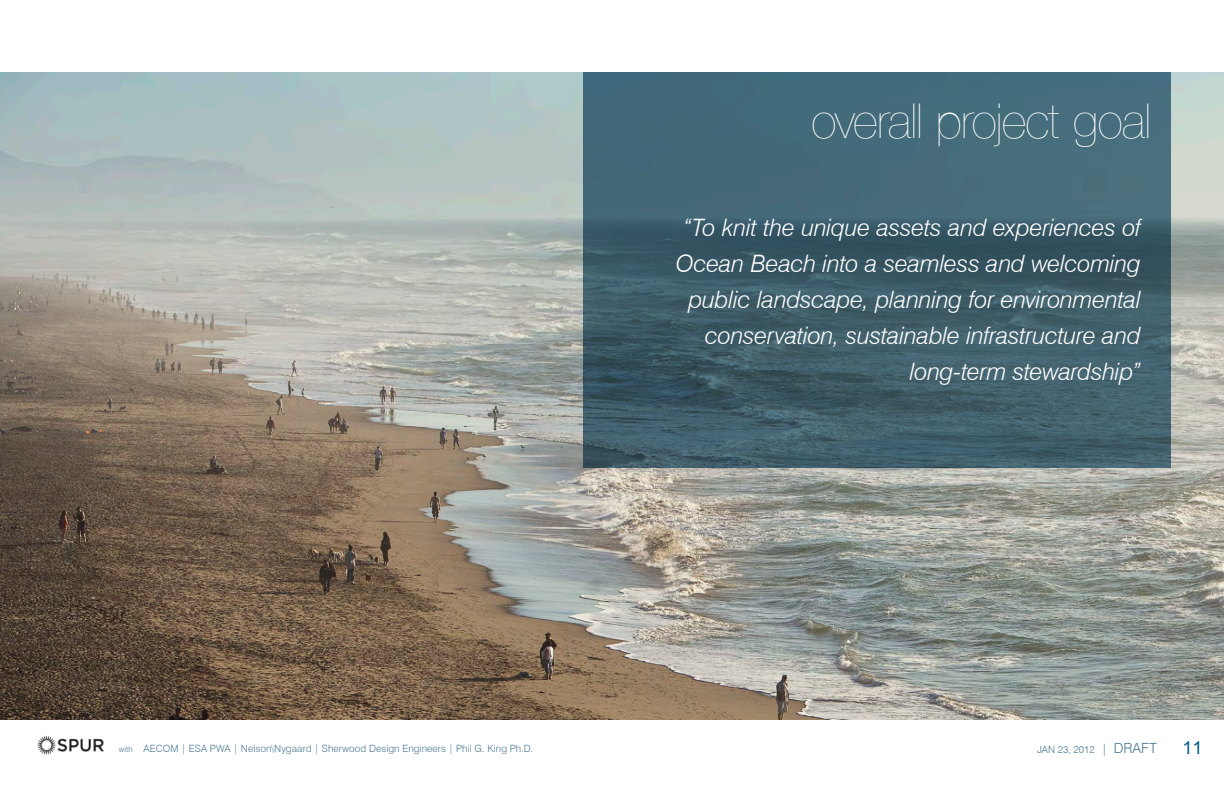
<style>
.page{position:relative;width:1224px;height:792px;background:#fff}
.page>*{position:absolute;margin:0;border:0;box-sizing:border-box;transform-origin:0 0}
.Divider_Number{font:200 48px "Helvetica Neue LT";letter-spacing:-.01em;color:#fff}
.TOC{font:italic 300 24px/36px "Swiss 721 BT";letter-spacing:-.01em;color:#fff;text-align:right}
.t1{font:18px "Arial";color:#005e8a}
.t2{font:300 10px "Swiss 721 BT";letter-spacing:.005em;color:#4a7893}
.t3{font:300 8px "Swiss 721 BT";color:#4a7893}
.s1{font-size:12px}
.s2{font-size:14px}
</style>
<div class="page">
<img style="left:37px;top:735px;width:67px;height:20px">
<img style="left:0;top:72px;width:1224px;height:648px">
<svg style="left:583px;top:72px;width:588px;height:396px;background:#40616e"></svg>
<p class="Divider_Number" style="left:811px;top:93px;width:341px">overall project goal</p>
<p class="TOC" style="left:676px;top:209px;width:467px">“To knit the unique assets and experiences of Ocean Beach into a seamless and welcoming public landscape, planning for environmental conservation, sustainable infrastructure and long-term stewardship”</p>
<p class="t3" style="left:119px;top:744px;width:16px">with</p>
<p class="t2" style="left:143px;top:742px;width:391px">AECOM | ESA PWA | Nelson\Nygaard | Sherwood Design Engineers | Phil G. King Ph.D.</p>
<p class="t2" style="left:1037px;top:744px;width:121px">JAN 23, 2012 <span class="s1">|</span> <span class="s2">DRAFT</span></p>
<p class="t1" style="left:1182px;top:736px;width:22px">11</p>
</div>
